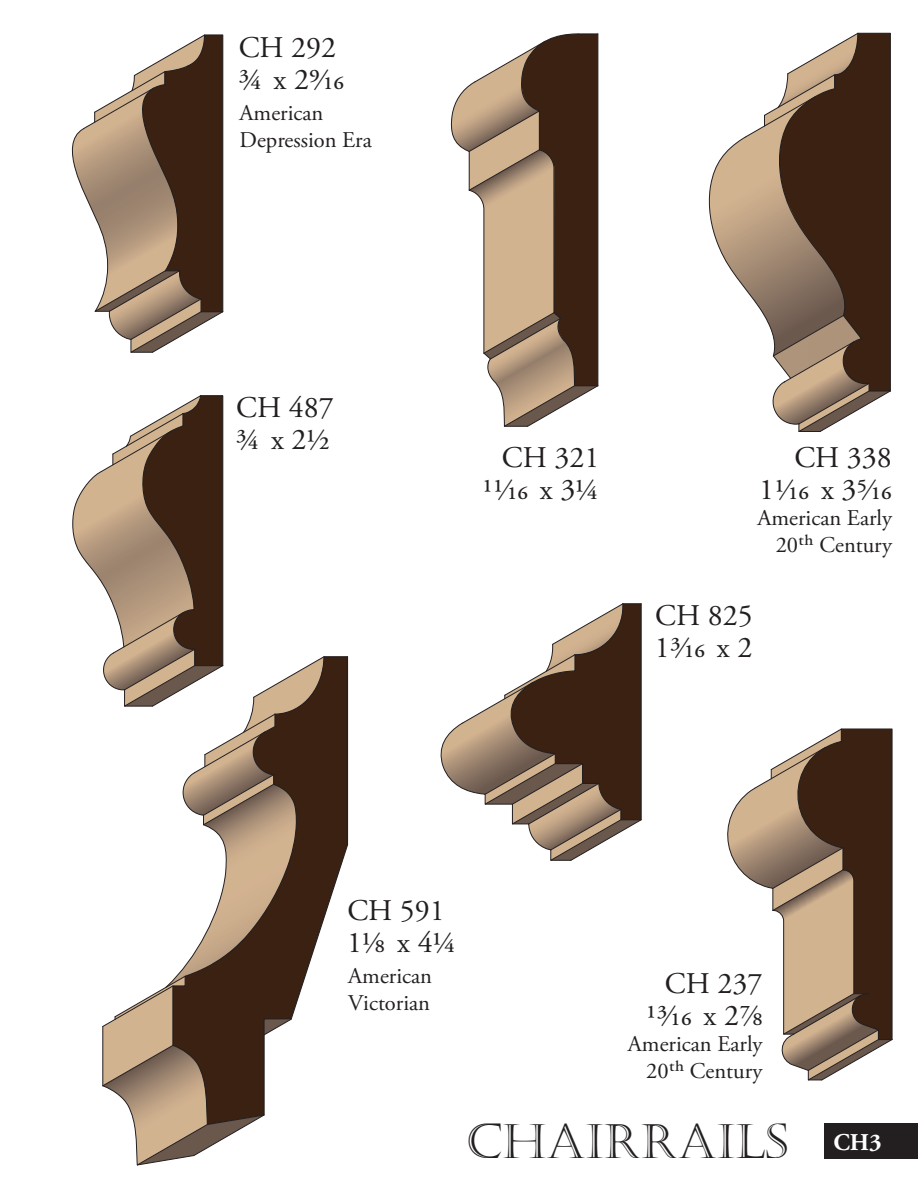
<style>
.page{position:relative;width:918px;height:1188px;background:#fff}
.page>*{position:absolute;margin:0;border:0;box-sizing:border-box;transform-origin:0 0}
.t1{font:48px "Castellar";color:#231f20}
.t2{font:30px/32px "Adobe Garamond Pro";color:#231f20}
.t3{font:22.5px/27px "Adobe Garamond Pro";color:#231f20}
</style>
<div class="page">
<div style="left:824px;top:1123px;width:94px;height:36px;background:#231f20"></div>
<svg style="left:440px;top:603px;width:202px;height:258px"></svg>
<svg style="left:450px;top:33px;width:149px;height:394px"></svg>
<svg style="left:72px;top:395px;width:277px;height:771px"></svg>
<svg style="left:71px;top:34px;width:153px;height:319px"></svg>
<svg style="left:727px;top:728px;width:166px;height:352px"></svg>
<svg style="left:708px;top:32px;width:183px;height:400px"></svg>
<h2 class="t2" style="left:238px;top:32px;width:107px">CH 292 ¾ x 29/16</h2>
<p class="t3" style="left:240px;top:100px;width:134px">American<br>Depression Era</p>
<h2 class="t2" style="left:236px;top:393px;width:99px">CH 487 ¾ x 2½</h2>
<h2 class="t2" style="left:482px;top:443px;width:119px;text-align:right">CH 321<br>11/16 x 3¼</h2>
<h2 class="t2" style="left:759px;top:442px;width:134px;text-align:right">CH 338<br>11/16 x 35/16</h2>
<p class="t3" style="left:757px;top:505px;width:136px;text-align:right">American Early<br>20th Century</p>
<h2 class="t2" style="left:655px;top:600px;width:99px">CH 825<br>13/16 x 2</h2>
<h2 class="t2" style="left:347px;top:895px;width:110px">CH 591<br>1⅛ x 4¼</h2>
<p class="t3" style="left:348px;top:963px;width:85px">American<br>Victorian</p>
<h2 class="t2" style="left:646px;top:969px;width:118px;text-align:right">CH 237<br>13/16 x 2⅞</h2>
<p class="t3" style="left:628px;top:1031px;width:136px;text-align:right">American Early<br>20th Century</p>
<h1 class="t1" style="left:466px;top:1114px;width:418px">CHAIRRAILS <sup>CH3</sup></h1>
</div>
